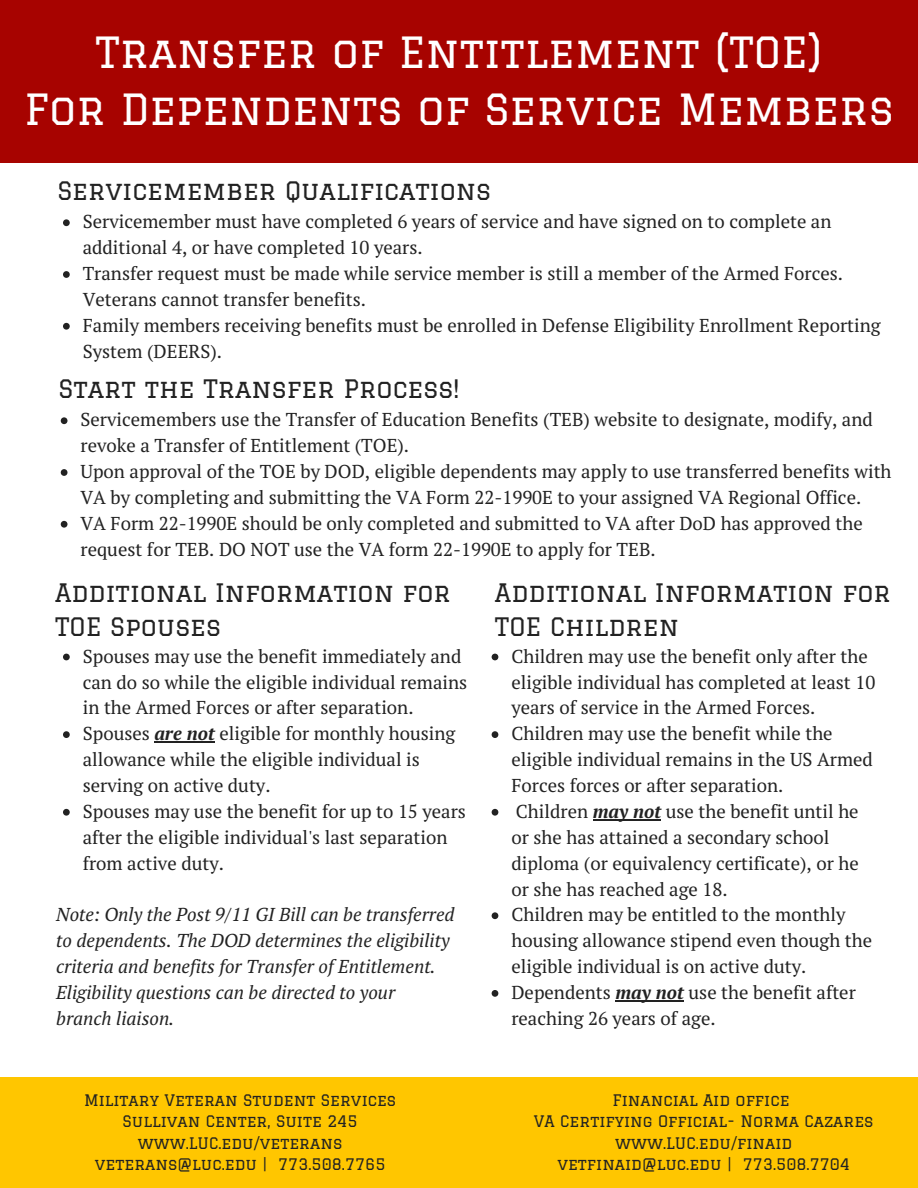
<style>
.page{position:relative;width:918px;height:1188px;background:#fff}
.page>*{position:absolute;margin:0;border:0;box-sizing:border-box;transform-origin:0 0}
.t1{font:42px/57.3px "Graduate";color:#fff;text-align:center}
.t2{font:24.9px/33.8px "Graduate";color:#222}
.t3{font:18.75px/25.8px "PT Serif";color:#222}
.t4{font:italic 18.75px/25.8px "PT Serif";color:#222}
.t5{font:15.6px/21.3px "Graduate";color:#222;text-align:center}
.s1{font-weight:700;font-style:italic}
</style>
<div class="page">
<div style="left:0;top:0;width:918px;height:163px;background:#a70300"></div>
<svg style="left:63px;top:219px;width:7px;height:7px"></svg>
<svg style="left:63px;top:271px;width:7px;height:7px"></svg>
<svg style="left:63px;top:323px;width:7px;height:7px"></svg>
<svg style="left:61px;top:417px;width:6px;height:7px"></svg>
<svg style="left:61px;top:469px;width:6px;height:7px"></svg>
<svg style="left:61px;top:521px;width:6px;height:7px"></svg>
<div style="left:0;top:1078px;width:918px;height:110px;background:#ffc600"></div>
<svg style="left:492px;top:654px;width:6px;height:6px"></svg>
<svg style="left:492px;top:731px;width:6px;height:7px"></svg>
<svg style="left:492px;top:809px;width:6px;height:7px"></svg>
<svg style="left:593px;top:819px;width:68px;height:1px"></svg>
<svg style="left:492px;top:912px;width:6px;height:7px"></svg>
<svg style="left:492px;top:990px;width:6px;height:7px"></svg>
<svg style="left:615px;top:1000px;width:69px;height:1px"></svg>
<svg style="left:63px;top:654px;width:7px;height:6px"></svg>
<svg style="left:63px;top:731px;width:7px;height:7px"></svg>
<svg style="left:154px;top:741px;width:61px;height:1px"></svg>
<svg style="left:63px;top:809px;width:7px;height:7px"></svg>
<h1 class="t1" style="left:24px;top:23px;width:871px">Transfer of Entitlement (TOE)<br>For Dependents of Service Members</h1>
<h2 class="t2" style="left:57px;top:174px;width:435px">Servicemember Qualifications</h2>
<p class="t3" style="left:83px;top:208px;width:799px">Servicemember must have completed 6 years of service and have signed on to complete an additional 4, or have completed 10 years.<br>Transfer request must be made while service member is still a member of the Armed Forces.<br>Veterans cannot transfer benefits.<br>Family members receiving benefits must be enrolled in Defense Eligibility Enrollment Reporting System (DEERS).</p>
<h2 class="t2" style="left:58px;top:372px;width:403px">Start the Transfer Process!</h2>
<p class="t3" style="left:81px;top:406px;width:813px">Servicemembers use the Transfer of Education Benefits (TEB) website to designate, modify, and revoke a Transfer of Entitlement (TOE).<br>Upon approval of the TOE by DOD, eligible dependents may apply to use transferred benefits with VA by completing and submitting the VA Form 22-1990E to your assigned VA Regional Office.<br>VA Form 22-1990E should be only completed and submitted to VA after DoD has approved the request for TEB. DO NOT use the VA form 22-1990E to apply for TEB.</p>
<h2 class="t2" style="left:55px;top:575px;width:397px">Additional Information for<br>TOE Spouses</h2>
<p class="t3" style="left:511px;top:643px;width:365px">Children may use the benefit only after the eligible individual has completed at least 10 years of service in the Armed Forces.<br>Children may use the benefit while the eligible individual remains in the US Armed Forces forces or after separation.<br>Children <span class="s1">may not</span> use the benefit until he or she has attained a secondary school diploma (or equivalency certificate), or he or she has reached age 18.<br>Children may be entitled to the monthly housing allowance stipend even though the eligible individual is on active duty.<br>Dependents <span class="s1">may not</span> use the benefit after reaching 26 years of age.</p>
<h2 class="t2" style="left:495px;top:575px;width:397px">Additional Information for<br>TOE Children</h2>
<p class="t3" style="left:83px;top:643px;width:386px">Spouses may use the benefit immediately and can do so while the eligible individual remains in the Armed Forces or after separation.<br>Spouses <span class="s1">are not</span> eligible for monthly housing allowance while the eligible individual is serving on active duty.<br>Spouses may use the benefit for up to 15 years after the eligible individual's last separation from active duty.</p>
<p class="t4" style="left:56px;top:901px;width:400px">Note: Only the Post 9/11 GI Bill can be transferred to dependents. The DOD determines the eligibility criteria and benefits for Transfer of Entitlement.<br>Eligibility questions can be directed to your branch liaison.</p>
<p class="t5" style="left:84px;top:1089px;width:314px">Military Veteran Student Services<br>Sullivan Center, Suite 245 www.LUC.edu/veterans veterans@luc.edu | 773.508.7765</p>
<p class="t5" style="left:534px;top:1089px;width:341px">Financial Aid office<br>VA Certifying Official- Norma Cazares www.LUC.edu/finaid vetfinaid@luc.edu | 773.508.7704</p>
</div>
